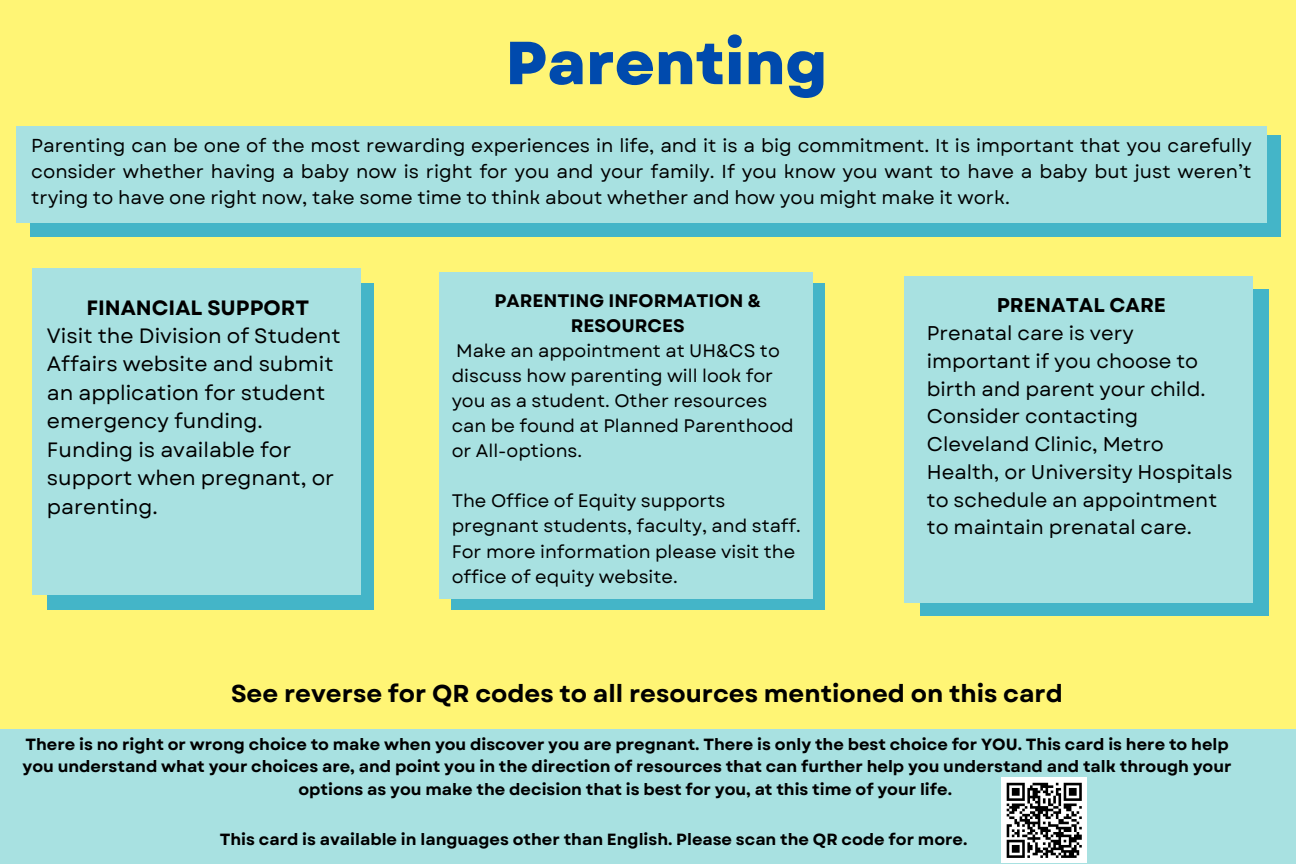
<style>
.page{position:relative;width:1296px;height:864px;background:#fff575}
.page>*{position:absolute;margin:0;border:0;box-sizing:border-box;transform-origin:0 0}
.t1{font:800 60.6px "Garet";color:#004aad}
.t2{font:700 24.3px "Garet";color:#000}
.t3{font:20.7px/28.5px "Garet";color:#000}
.t4{font:700 20.7px "Garet";color:#000}
.t5{font:19.8px/27.9px "Garet";color:#000}
.t6{font:700 19.8px "Garet";color:#000}
.t7{font:18.6px/25.8px "Garet";color:#000;text-align:justify}
.t8{font:18px/25.2px "Garet";color:#000}
.t9{font:700 18px/25.2px "Garet";color:#000;text-align:center}
.t10{font:700 16.2px/22.2px "Garet";color:#000;text-align:center}
</style>
<div class="page">
<div style="left:47px;top:283px;width:326px;height:326px;background:#44b5c8"></div>
<div style="left:920px;top:290px;width:349px;height:326px;background:#44b5c8"></div>
<div style="left:452px;top:283px;width:373px;height:326px;background:#44b5c8"></div>
<div style="left:32px;top:269px;width:329px;height:326px;background:#a8e1e1"></div>
<div style="left:0;top:729px;width:1296px;height:135px;background:#a8e1e1"></div>
<div style="left:439px;top:272px;width:374px;height:327px;background:#a8e1e1"></div>
<div style="left:905px;top:276px;width:348px;height:326px;background:#a8e1e1"></div>
<div style="left:30px;top:135px;width:1251px;height:101px;background:#44b5c8"></div>
<div style="left:16px;top:126px;width:1250px;height:97px;background:#a8e1e1"></div>
<div style="left:1001px;top:778px;width:86px;height:85px;background:#fff"></div>
<svg style="left:1006px;top:782px;width:76px;height:76px"></svg>
<h1 class="t1" style="left:506px;top:19px;width:323px">Parenting</h1>
<p class="t7" style="left:31px;top:133px;width:1222px">Parenting can be one of the most rewarding experiences in life, and it is a big commitment. It is important that you carefully consider whether having a baby now is right for you and your family. If you know you want to have a baby but just weren’t trying to have one right now, take some time to think about whether and how you might make it work.</p>
<p class="t4" style="left:86px;top:292px;width:224px">FINANCIAL SUPPORT</p>
<p class="t3" style="left:47px;top:322px;width:295px">Visit the Division of Student<br>Affairs website and submit an application for student emergency funding.<br>Funding is available for support when pregnant, or parenting.</p>
<p class="t9" style="left:495px;top:288px;width:268px">PARENTING INFORMATION &amp;<br>RESOURCES</p>
<p class="t8" style="left:452px;top:338px;width:344px">Make an appointment at UH&amp;CS to discuss how parenting will look for you as a student. Other resources can be found at Planned Parenthood or All-options.</p>
<p class="t8" style="left:452px;top:489px;width:351px">The Office of Equity supports pregnant students, faculty, and staff.<br>For more information please visit the office of equity website.</p>
<p class="t6" style="left:997px;top:291px;width:171px">PRENATAL CARE</p>
<p class="t5" style="left:927px;top:319px;width:307px">Prenatal care is very important if you choose to birth and parent your child.<br>Consider contacting<br>Cleveland Clinic, Metro<br>Health, or University Hospitals to schedule an appointment to maintain prenatal care.</p>
<h2 class="t2" style="left:231px;top:676px;width:833px">See reverse for QR codes to all resources mentioned on this card</h2>
<p class="t10" style="left:23px;top:733px;width:1211px">There is no right or wrong choice to make when you discover you are pregnant. There is only the best choice for YOU. This card is here to help you understand what your choices are, and point you in the direction of resources that can further help you understand and talk through your options as you make the decision that is best for you, at this time of your life.</p>
<p class="t10" style="left:220px;top:828px;width:749px">This card is available in languages other than English. Please scan the QR code for more.</p>
</div>
